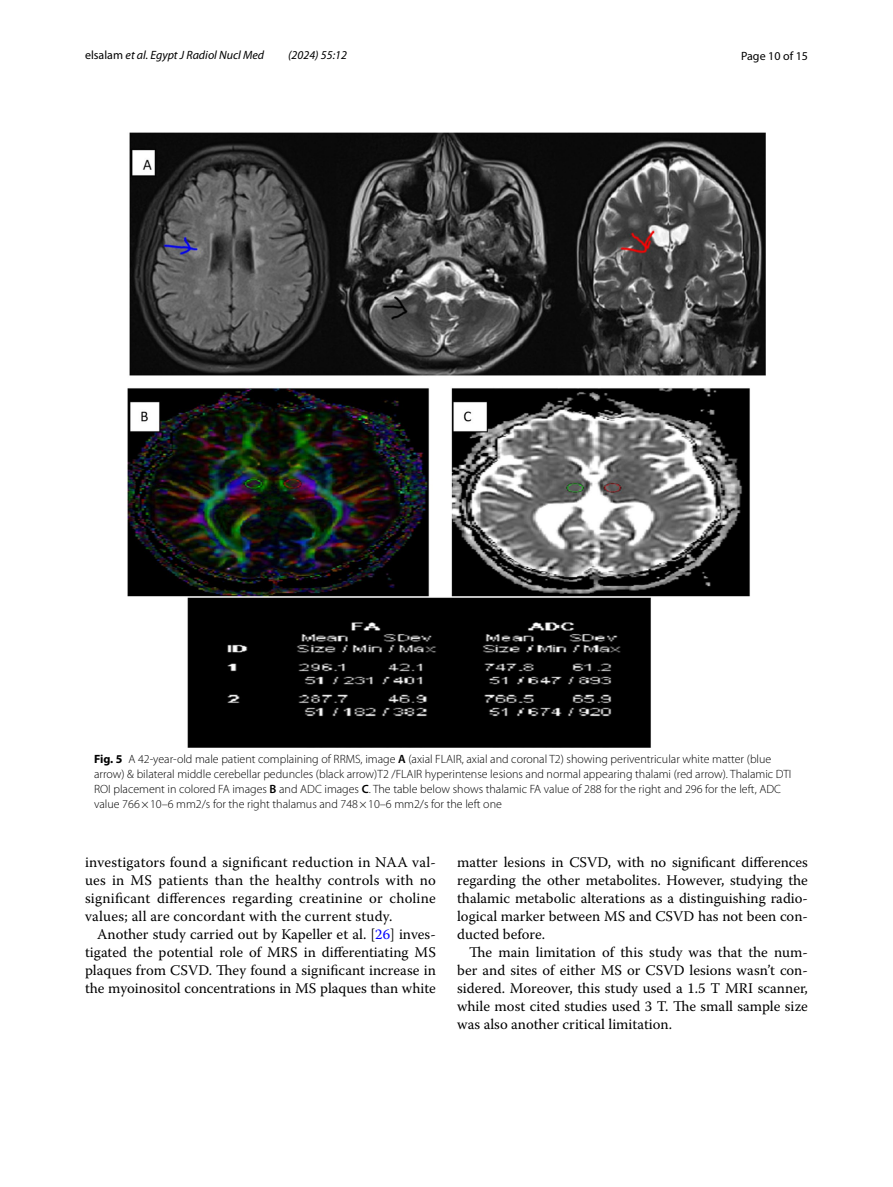
<style>
.page{position:relative;width:893px;height:1187px;background:#fff}
.page>*{position:absolute;margin:0;border:0;box-sizing:border-box;transform-origin:0 0}
.t1{font:14.7px/18px "Warnock Pro";color:#000;text-align:justify}
.t2{font:300 12px/15px "Myriad Pro";color:#000}
.t3{font:italic 12px "Myriad Pro";color:#000}
.t4{font:12px "Myriad Pro";color:#000}
.s1{font-style:normal}
.s2{font-weight:700}
.s3{font-weight:600}
.s4{color:#00f}
</style>
<div class="page">
<img style="left:128px;top:133px;width:637px;height:614px">
<p class="t3" style="left:85px;top:48px;width:181px"><span class="s1">elsalam</span> et al. Egypt J Radiol Nucl Med</p>
<p class="t3" style="left:288px;top:48px;width:60px">(2024) 55:12</p>
<p class="t4" style="left:741px;top:48px;width:68px">Page 10 of 15</p>
<p class="t2" style="left:94px;top:751px;width:699px"><span class="s2">Fig. 5</span> A 42-year-old male patient complaining of RRMS, image <span class="s3">A</span> (axial FLAIR, axial and coronal T2) showing periventricular white matter (blue arrow) &amp; bilateral middle cerebellar peduncles (black arrow)T2 /FLAIR hyperintense lesions and normal appearing thalami (red arrow). Thalamic DTI ROI placement in colored FA images <span class="s3">B</span> and ADC images <span class="s3">C</span>. The table below shows thalamic FA value of 288 for the right and 296 for the left, ADC value 766×10–6 mm2/s for the right thalamus and 748×10–6 mm2/s for the left one</p>
<p class="t1" style="left:85px;top:852px;width:352px">investigators found a significant reduction in NAA val&shy;ues in MS patients than the healthy controls with no significant differences regarding creatinine or choline values; all are concordant with the current study.</p>
<p class="t1" style="left:85px;top:924px;width:352px;text-indent:12px">Another study carried out by Kapeller et al. [<span class="s4">26</span>] inves&shy;tigated the potential role of MRS in differentiating MS plaques from CSVD. They found a significant increase in the myoinositol concentrations in MS plaques than white</p>
<p class="t1" style="left:457px;top:852px;width:352px">matter lesions in CSVD, with no significant differences regarding the other metabolites. However, studying the thalamic metabolic alterations as a distinguishing radio&shy;logical marker between MS and CSVD has not been con&shy;ducted before.</p>
<p class="t1" style="left:457px;top:942px;width:352px;text-indent:12px">The main limitation of this study was that the num&shy;ber and sites of either MS or CSVD lesions wasn’t con&shy;sidered. Moreover, this study used a 1.5 T MRI scanner, while most cited studies used 3 T. The small sample size was also another critical limitation.</p>
</div>
